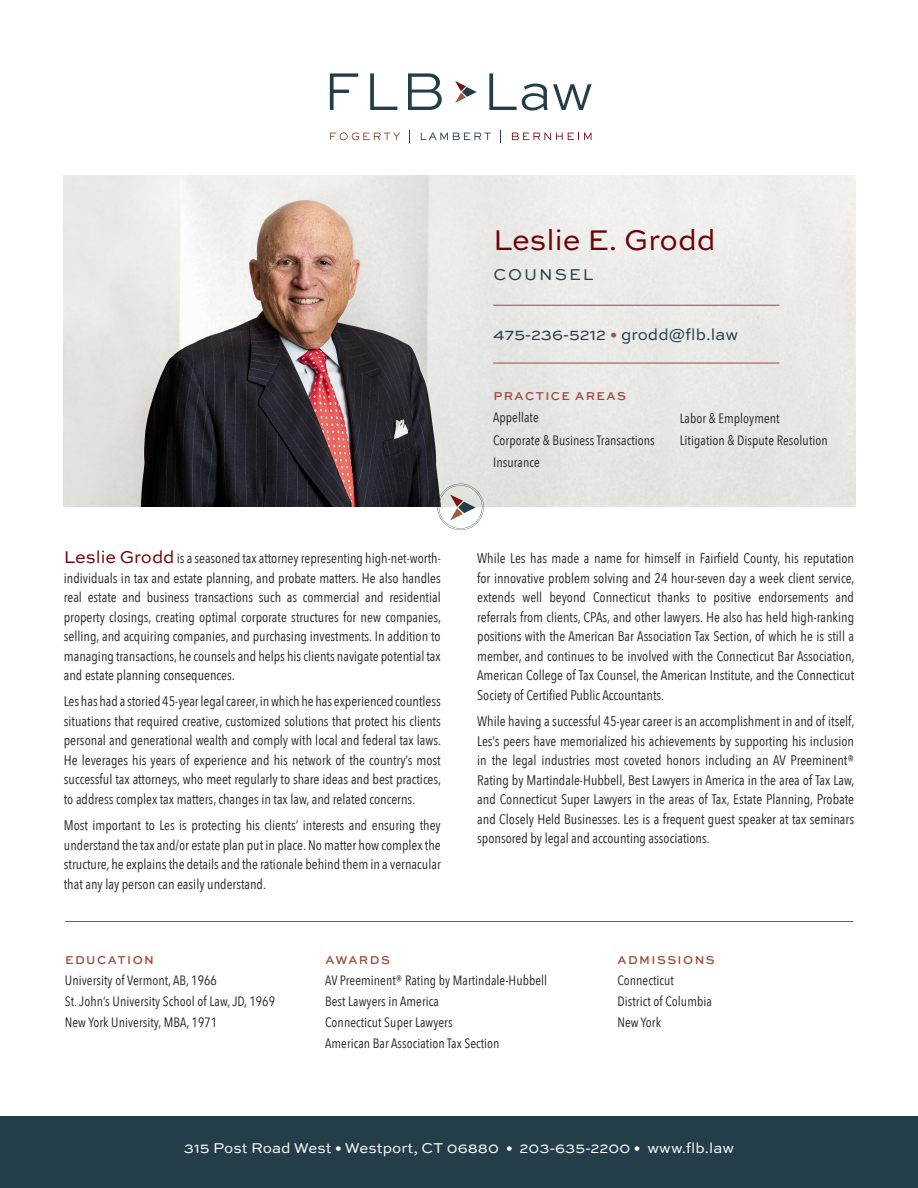
<style>
.page{position:relative;width:918px;height:1188px;background:#fff}
.page>*{position:absolute;margin:0;border:0;box-sizing:border-box;transform-origin:0 0}
.t1{font:30px "Sweet Sans Pro";color:#6e0006}
.t2{font:16.5px "Sweet Sans Pro";letter-spacing:.005em;color:#223e49}
.t3{font:16.5px "Sweet Sans Pro";letter-spacing:.12em;color:#223e49}
.t4{font:15px "Sweet Sans Pro";letter-spacing:.005em;color:#fff}
.t5{font:13.8px/19.5px "Avenir Next Condensed";color:#231f20;text-align:justify}
.t6{font:13.5px "Avenir Next Condensed";letter-spacing:.005em;color:#231f20}
.t7{font:500 12px "Sweet Sans Pro";letter-spacing:.12em;color:#9d4835}
.s1{color:#9f5a44}
.s2{font-family:"Sweet Sans Pro";font-size:18px;color:#6e0006}
</style>
<div class="page">
<svg style="left:330px;top:132px;width:70px;height:8px"></svg>
<svg style="left:421px;top:133px;width:70px;height:7px"></svg>
<svg style="left:512px;top:133px;width:79px;height:7px"></svg>
<svg style="left:330px;top:73px;width:28px;height:37px"></svg>
<svg style="left:370px;top:73px;width:27px;height:37px"></svg>
<svg style="left:408px;top:73px;width:34px;height:37px"></svg>
<svg style="left:489px;top:73px;width:102px;height:38px"></svg>
<svg style="left:455px;top:81px;width:22px;height:22px"></svg>
<div style="left:0;top:1116px;width:918px;height:72px;background:#243e49"></div>
<img style="left:64px;top:175px;width:791px;height:332px">
<hr style="left:493px;top:305px;width:286px;height:1px;background:#9d4835">
<hr style="left:493px;top:363px;width:286px;height:1px;background:#9d4835">
<svg style="left:437px;top:484px;width:47px;height:46px"></svg>
<hr style="left:65px;top:921px;width:788px;height:1px;background:#9d4835">
<p class="t1" style="left:493px;top:219px;width:224px">Leslie E. Grodd</p>
<p class="t3" style="left:493px;top:263px;width:102px">COUNSEL</p>
<p class="t2" style="left:493px;top:323px;width:246px">475-236-5212 <span class="s1">•</span> grodd@flb.law</p>
<p class="t5" style="left:64px;top:548px;width:379px"><span class="s2">Leslie Grodd</span> is a seasoned tax attorney representing high-net-worth&shy;individuals in tax and estate planning, and probate matters. He also handles real estate and business transactions such as commercial and residential property closings, creating optimal corporate structures for new companies, selling, and acquiring companies, and purchasing investments. In addition to managing transactions, he counsels and helps his clients navigate potential tax and estate planning consequences.</p>
<p class="t5" style="left:64px;top:691px;width:379px">Les has had a storied 45-year legal career, in which he has experienced countless situations that required creative, customized solutions that protect his clients personal and generational wealth and comply with local and federal tax laws.<br>He leverages his years of experience and his network of the country’s most successful tax attorneys, who meet regularly to share ideas and best practices, to address complex tax matters, changes in tax law, and related concerns.</p>
<p class="t5" style="left:64px;top:815px;width:378px">Most important to Les is protecting his clients’ interests and ensuring they understand the tax and/or estate plan put in place. No matter how complex the structure, he explains the details and the rationale behind them in a vernacular that any lay person can easily understand.</p>
<p class="t7" style="left:493px;top:387px;width:134px">PRACTICE AREAS</p>
<p class="t6" style="left:493px;top:406px;width:47px">Appellate</p>
<p class="t6" style="left:493px;top:429px;width:163px">Corporate &amp; Business Transactions</p>
<p class="t6" style="left:493px;top:451px;width:48px">Insurance</p>
<p class="t6" style="left:680px;top:407px;width:101px">Labor &amp; Employment</p>
<p class="t6" style="left:680px;top:429px;width:150px">Litigation &amp; Dispute Resolution</p>
<p class="t5" style="left:477px;top:548px;width:379px">While Les has made a name for himself in Fairfield County, his reputation for innovative problem solving and 24 hour-seven day a week client service, extends well beyond Connecticut thanks to positive endorsements and referrals from clients, CPAs, and other lawyers. He also has held high-ranking positions with the American Bar Association Tax Section, of which he is still a member, and continues to be involved with the Connecticut Bar Association, American College of Tax Counsel, the American Institute, and the Connecticut Society of Certified Public Accountants.</p>
<p class="t5" style="left:477px;top:711px;width:379px">While having a successful 45-year career is an accomplishment in and of itself, Les’s peers have memorialized his achievements by supporting his inclusion in the legal industries most coveted honors including an AV Preeminent® Rating by Martindale-Hubbell, Best Lawyers in America in the area of Tax Law, and Connecticut Super Lawyers in the areas of Tax, Estate Planning, Probate and Closely Held Businesses. Les is a frequent guest speaker at tax seminars sponsored by legal and accounting associations.</p>
<p class="t7" style="left:65px;top:952px;width:91px">EDUCATION</p>
<p class="t6" style="left:65px;top:969px;width:153px">University of Vermont, AB, 1966</p>
<p class="t6" style="left:65px;top:990px;width:212px">St. John’s University School of Law, JD, 1969</p>
<p class="t6" style="left:65px;top:1011px;width:154px">New York University, MBA, 1971</p>
<p class="t7" style="left:325px;top:952px;width:66px">AWARDS</p>
<p class="t6" style="left:325px;top:969px;width:224px">AV Preeminent® Rating by Martindale-Hubbell</p>
<p class="t6" style="left:325px;top:990px;width:115px">Best Lawyers in America</p>
<p class="t6" style="left:325px;top:1011px;width:129px">Connecticut Super Lawyers</p>
<p class="t6" style="left:325px;top:1032px;width:176px">American Bar Association Tax Section</p>
<p class="t7" style="left:618px;top:952px;width:99px">ADMISSIONS</p>
<p class="t6" style="left:617px;top:969px;width:58px">Connecticut</p>
<p class="t6" style="left:617px;top:990px;width:96px">District of Columbia</p>
<p class="t6" style="left:617px;top:1011px;width:45px">New York</p>
<p class="t4" style="left:184px;top:1137px;width:552px">315 Post Road West • Westport, CT 06880 • 203-635-2200 • www.flb.law</p>
</div>
